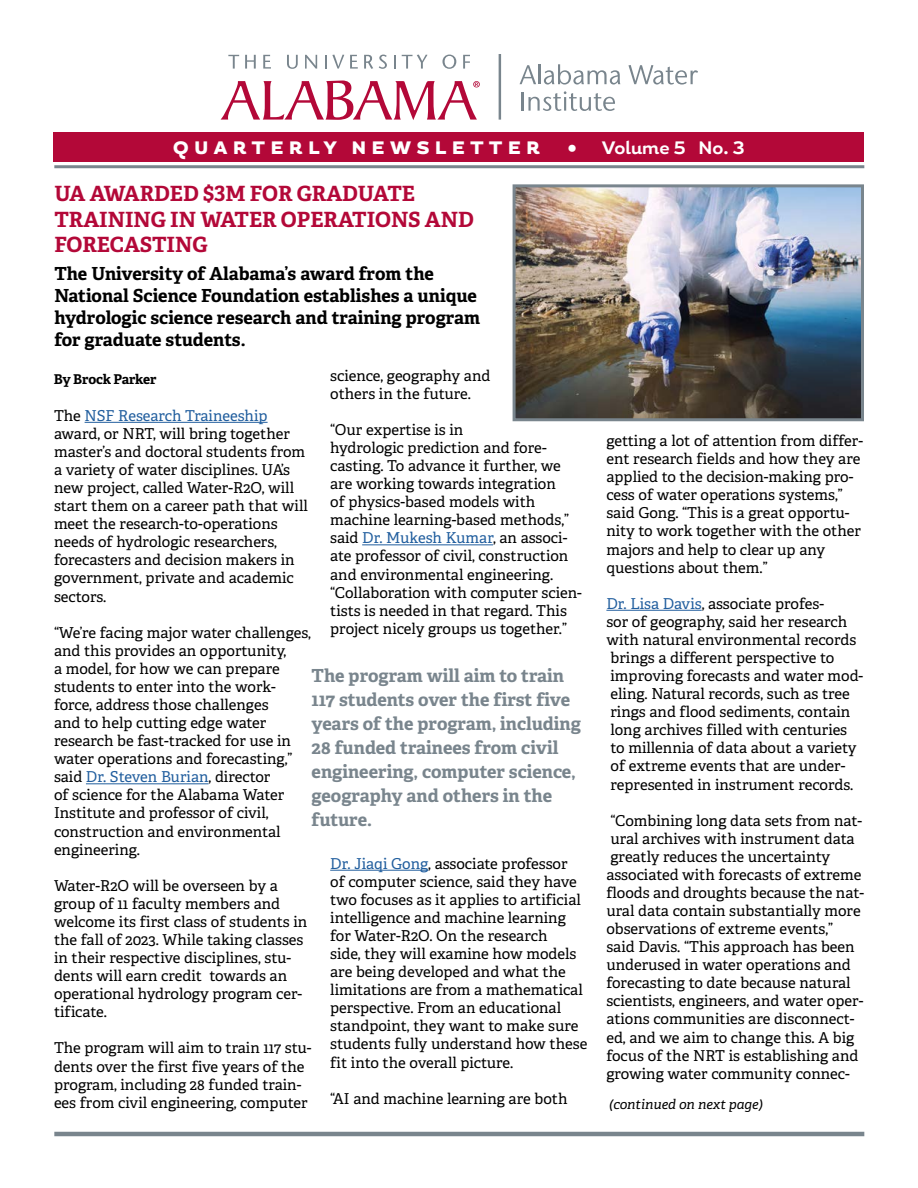
<style>
.page{position:relative;width:918px;height:1188px;background:#fff}
.page>*{position:absolute;margin:0;border:0;box-sizing:border-box;transform-origin:0 0}
.t1{font:700 21px/25.5px "Adelle PE";color:#b30838}
.t2{font:700 18px/24px "Adelle PE";color:#79858d}
.t3{font:700 18px/21.8px "Adelle PE";letter-spacing:-.005em;color:#000}
.t4{font:900 18px "Magallanes";letter-spacing:.32em;color:#fff}
.t5{font:700 18px "Magallanes";color:#fff}
.t6{font:15px/18.1px "Adelle PE";color:#000}
.t7{font:italic 13.5px "Adelle PE";color:#000}
.t8{font:700 13.5px "Adelle PE";letter-spacing:-.015em;color:#000}
.s1{font-weight:900}
.s2{color:#215e9e}
</style>
<div class="page">
<hr style="left:54px;top:1132px;width:810px;height:4px;background:#79858d">
<div style="left:54px;top:133px;width:810px;height:29px;background:#b30838"></div>
<hr style="left:85px;top:422px;width:183px;height:1px;background:#215e9e">
<hr style="left:86px;top:783px;width:123px;height:1px;background:#215e9e">
<hr style="left:362px;top:544px;width:131px;height:1px;background:#215e9e">
<hr style="left:330px;top:870px;width:98px;height:1px;background:#215e9e">
<hr style="left:606px;top:610px;width:96px;height:1px;background:#215e9e">
<img style="left:517px;top:188px;width:343px;height:229px">
<div style="left:513px;top:184px;width:351px;height:237px;border:3px solid #79858d"></div>
<svg style="left:221px;top:81px;width:259px;height:39px"></svg>
<svg style="left:228px;top:55px;width:11px;height:14px"></svg>
<svg style="left:245px;top:55px;width:11px;height:14px"></svg>
<svg style="left:263px;top:55px;width:8px;height:14px"></svg>
<svg style="left:287px;top:55px;width:11px;height:14px"></svg>
<svg style="left:305px;top:55px;width:12px;height:14px"></svg>
<svg style="left:325px;top:55px;width:19px;height:14px"></svg>
<svg style="left:350px;top:55px;width:8px;height:14px"></svg>
<svg style="left:364px;top:55px;width:9px;height:14px"></svg>
<svg style="left:379px;top:55px;width:8px;height:14px"></svg>
<svg style="left:394px;top:55px;width:2px;height:14px"></svg>
<svg style="left:402px;top:55px;width:26px;height:14px"></svg>
<svg style="left:442px;top:55px;width:14px;height:14px"></svg>
<svg style="left:463px;top:55px;width:7px;height:14px"></svg>
<hr style="left:499px;top:54px;width:2px;height:66px;background:#79858d">
<svg style="left:520px;top:65px;width:16px;height:19px"></svg>
<hr style="left:538px;top:64px;width:3px;height:20px;background:#79858d">
<svg style="left:544px;top:64px;width:76px;height:21px"></svg>
<svg style="left:628px;top:65px;width:70px;height:20px"></svg>
<svg style="left:522px;top:91px;width:93px;height:20px"></svg>
<hr style="left:54px;top:165px;width:810px;height:3px;background:#79858d">
<p class="t4" style="left:173px;top:136px;width:368px">QUARTERLY NEWSLETTER</p>
<p class="t5" style="left:567px;top:136px;width:179px"><span class="s1">•</span> Volume 5 No. 3</p>
<h1 class="t1" style="left:54px;top:180px;width:421px">UA AWARDED $3M FOR GRADUATE<br>TRAINING IN WATER OPERATIONS AND<br>FORECASTING</h1>
<p class="t3" style="left:54px;top:263px;width:427px">The University of Alabama’s award from the National Science Foundation establishes a unique hydrologic science research and training program for graduate students.</p>
<p class="t6" style="left:330px;top:366px;width:162px">science, geography and others in the future.</p>
<p class="t6" style="left:330px;top:420px;width:253px">“Our expertise is in<br>hydrologic prediction and fore&shy;casting. To advance it further, we are working towards integration<br>of physics-based models with machine learning-based methods,” said <span class="s2">Dr. Mukesh Kumar</span>, an associ&shy;ate professor of civil, construction and environmental engineering. “Collaboration with computer scien&shy;tists is needed in that regard. This project nicely groups us together.”</p>
<p class="t8" style="left:54px;top:369px;width:104px">By Brock Parker</p>
<p class="t6" style="left:54px;top:406px;width:255px">The <span class="s2">NSF Research Traineeship </span>award, or NRT, will bring together master’s and doctoral students from a variety of water disciplines. UA’s new project, called Water-R2O, will start them on a career path that will meet the research-to-operations needs of hydrologic researchers, forecasters and decision makers in government, private and academic sectors.</p>
<p class="t6" style="left:54px;top:623px;width:259px">“We’re facing major water challenges, and this provides an opportunity,<br>a model, for how we can prepare students to enter into the work&shy;force, address those challenges<br>and to help cutting edge water research be fast-tracked for use in water operations and forecasting,” said <span class="s2">Dr. Steven Burian</span>, director<br>of science for the Alabama Water<br>Institute and professor of civil, construction and environmental engineering.</p>
<p class="t6" style="left:54px;top:876px;width:255px">Water-R2O will be overseen by a group of 11 faculty members and welcome its first class of students in the fall of 2023. While taking classes in their respective disciplines, stu&shy;dents will earn credit towards an operational hydrology program cer&shy;tificate.</p>
<p class="t6" style="left:54px;top:1038px;width:259px">The program will aim to train 117 stu&shy;dents over the first five years of the program, including 28 funded train&shy;ees from civil engineering, computer</p>
<p class="t2" style="left:312px;top:663px;width:271px">The program will aim to train<br>117 students over the first five years of the program, including<br>28 funded trainees from civil engineering, computer science, geography and others in the future.</p>
<p class="t6" style="left:330px;top:854px;width:259px"><span class="s2">Dr. Jiaqi Gong</span>, associate professor<br>of computer science, said they have two focuses as it applies to artificial intelligence and machine learning for Water-R2O. On the research<br>side, they will examine how models are being developed and what the limitations are from a mathematical perspective. From an educational standpoint, they want to make sure students fully understand how these fit into the overall picture.</p>
<p class="t6" style="left:330px;top:1089px;width:239px">“AI and machine learning are both</p>
<p class="t6" style="left:606px;top:431px;width:258px">getting a lot of attention from differ&shy;ent research fields and how they are applied to the decision-making pro&shy;cess of water operations systems,” said Gong. “This is a great opportu&shy;nity to work together with the other majors and help to clear up any questions about them.”</p>
<p class="t6" style="left:606px;top:594px;width:258px"><span class="s2">Dr. Lisa Davis</span>, associate profes-<br>sor of geography, said her research with natural environmental records brings a different perspective to improving forecasts and water mod&shy;eling. Natural records, such as tree rings and flood sediments, contain long archives filled with centuries<br>to millennia of data about a variety of extreme events that are under&shy;represented in instrument records.</p>
<p class="t6" style="left:606px;top:811px;width:259px">“Combining long data sets from nat&shy;ural archives with instrument data greatly reduces the uncertainty associated with forecasts of extreme floods and droughts because the nat&shy;ural data contain substantially more observations of extreme events,” said Davis. “This approach has been underused in water operations and forecasting to date because natural scientists, engineers, and water oper&shy;ations communities are disconnect&shy;ed, and we aim to change this. A big focus of the NRT is establishing and growing water community connec-</p>
<p class="t7" style="left:609px;top:1094px;width:155px">(continued on next page)</p>
</div>
